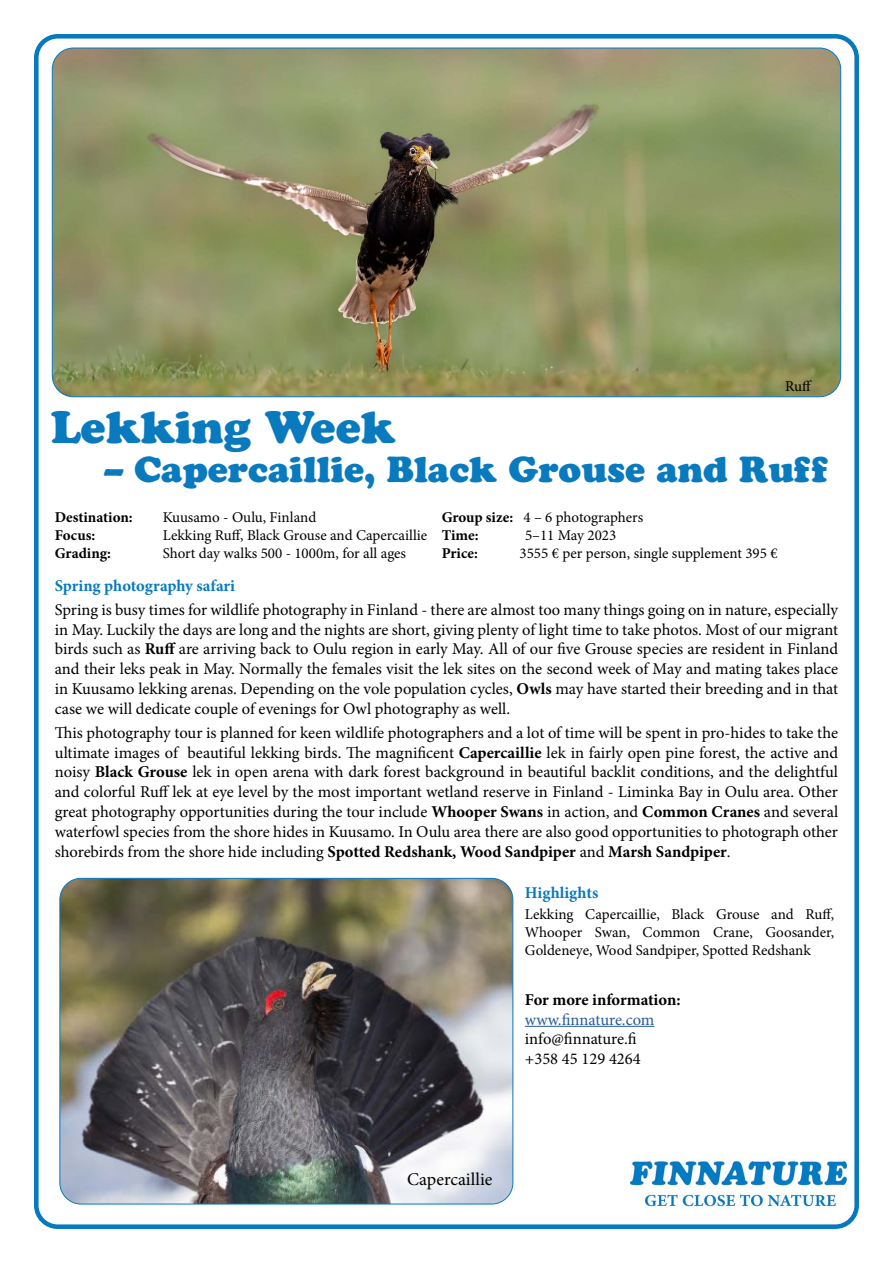
<style>
.page{position:relative;width:893px;height:1263px;background:#fff}
.page>*{position:absolute;margin:0;border:0;box-sizing:border-box;transform-origin:0 0}
.t1{font:45px "Cooper Black Std";color:#097abe}
.t2{font:36px "Cooper Black Std";color:#097abe}
.t3{font:18px "Minion Pro";color:#000}
.t4{font:16.5px/19.8px "Minion Pro";color:#000;text-align:justify}
.t5{font:700 16.5px "Minion Pro";color:#0779be}
.t6{font:700 16.5px "Minion Pro";letter-spacing:-.01em;color:#000}
.t7{font:16.5px "Minion Pro";color:#265b9b}
.t8{font:15px/18px "Minion Pro";color:#000;text-align:justify}
.t9{font:700 15px "Minion Pro";color:#000}
.s1{font-weight:700}
</style>
<div class="page">
<div style="left:34px;top:34px;width:825px;height:1195px;border:5px solid #0779be;border-radius:21px"></div>
<img style="left:631px;top:1159px;width:215px;height:50px">
<img style="left:60px;top:878px;width:453px;height:326px">
<img style="left:52px;top:48px;width:789px;height:349px">
<hr style="left:525px;top:1026px;width:129px;height:1px;background:#265b9b">
<p class="t8" style="left:785px;top:379px;width:28px">Ruff</p>
<h1 class="t1" style="left:51px;top:410px;width:346px">Lekking Week</h1>
<h2 class="t2" style="left:105px;top:456px;width:725px">– Capercaillie, Black Grouse and Ruff</h2>
<p class="t9" style="left:55px;top:511px;width:79px">Destination:</p>
<p class="t8" style="left:163px;top:510px;width:155px">Kuusamo - Oulu, Finland</p>
<p class="t9" style="left:55px;top:529px;width:42px">Focus:</p>
<p class="t8" style="left:163px;top:528px;width:266px">Lekking Ruff, Black Grouse and Capercaillie</p>
<p class="t9" style="left:55px;top:547px;width:58px">Grading:</p>
<p class="t8" style="left:163px;top:546px;width:245px">Short day walks 500 - 1000m, for all ages</p>
<p class="t8" style="left:442px;top:510px;width:203px"><span class="s1">Group size:</span> 4 – 6 photographers<br><span class="s1">Time:</span></p>
<p class="t8" style="left:525px;top:528px;width:93px">5–11 May 2023</p>
<p class="t9" style="left:442px;top:547px;width:38px">Price:</p>
<p class="t8" style="left:520px;top:546px;width:259px">3555 € per person, single supplement 395 €</p>
<p class="t5" style="left:55px;top:579px;width:182px">Spring photography safari</p>
<p class="t4" style="left:55px;top:601px;width:785px">Spring is busy times for wildlife photography in Finland - there are almost too many things going on in nature, especially in May. Luckily the days are long and the nights are short, giving plenty of light time to take photos. Most of our migrant birds such as <span class="s1">Ruff</span> are arriving back to Oulu region in early May. All of our five Grouse species are resident in Finland and their leks peak in May. Normally the females visit the lek sites on the second week of May and mating takes place in Kuusamo lekking arenas. Depending on the vole population cycles, <span class="s1">Owls</span> may have started their breeding and in that case we will dedicate couple of evenings for Owl photography as well.</p>
<p class="t4" style="left:55px;top:724px;width:785px">This photography tour is planned for keen wildlife photographers and a lot of time will be spent in pro-hides to take the ultimate images of beautiful lekking birds. The magnificent <span class="s1">Capercaillie</span> lek in fairly open pine forest, the active and noisy <span class="s1">Black Grouse</span> lek in open arena with dark forest background in beautiful backlit conditions, and the delightful and colorful Ruff lek at eye level by the most important wetland reserve in Finland - Liminka Bay in Oulu area. Other great photography opportunities during the tour include <span class="s1">Whooper Swans</span> in action, and <span class="s1">Common Cranes</span> and several waterfowl species from the shore hides in Kuusamo. In Oulu area there are also good opportunities to photograph other shorebirds from the shore hide including <span class="s1">Spotted Redshank, Wood Sandpiper</span> and <span class="s1">Marsh Sandpiper</span>.</p>
<p class="t5" style="left:525px;top:886px;width:75px">Highlights</p>
<p class="t8" style="left:525px;top:906px;width:311px">Lekking Capercaillie, Black Grouse and Ruff, Whooper Swan, Common Crane, Goosander, Goldeneye, Wood Sandpiper, Spotted Redshank</p>
<p class="t6" style="left:525px;top:993px;width:157px">For more information:</p>
<p class="t7" style="left:525px;top:1013px;width:131px">www.finnature.com</p>
<p class="t4" style="left:525px;top:1031px;width:117px">info@finnature.fi +358 45 129 4264</p>
<p class="t3" style="left:407px;top:1172px;width:87px">Capercaillie</p>
</div>
